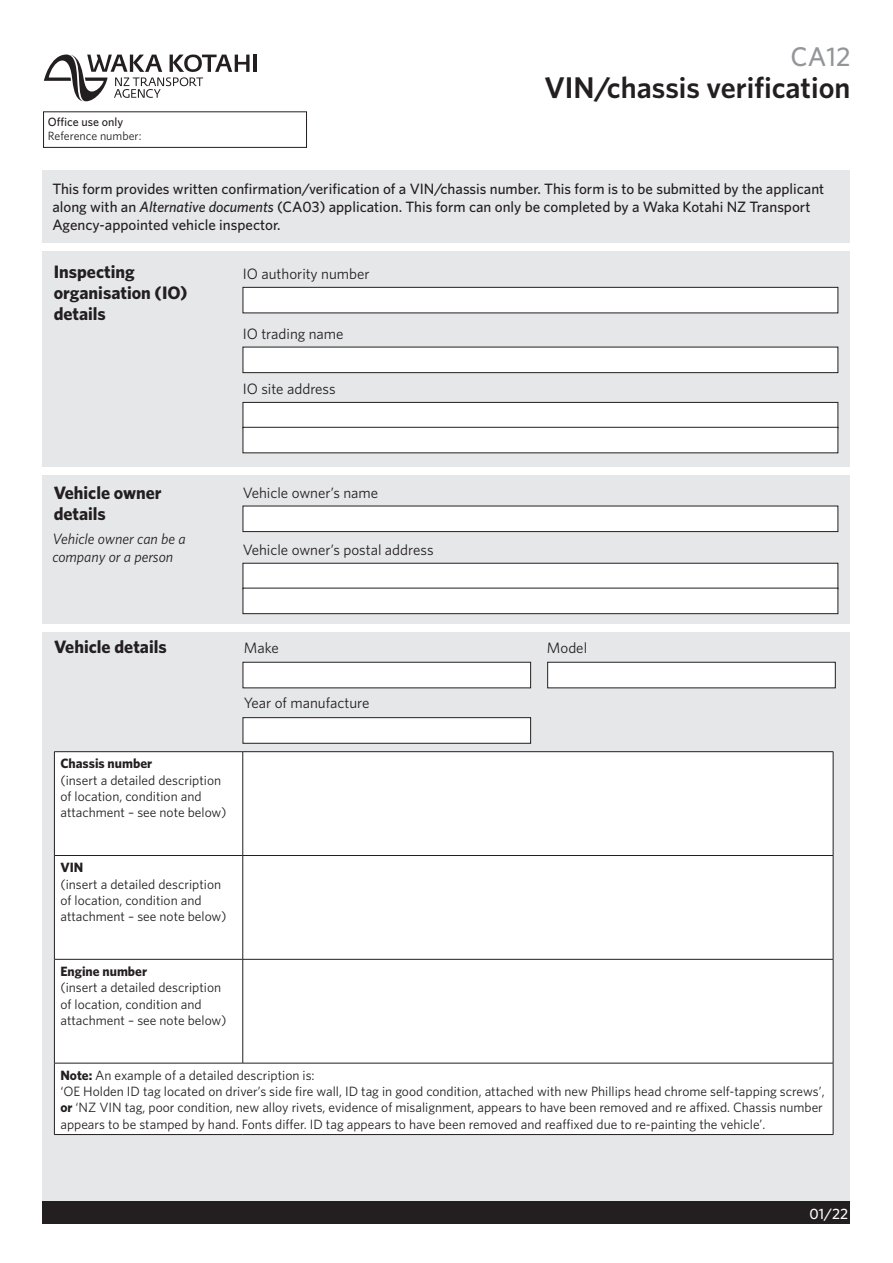
<style>
.page{position:relative;width:893px;height:1263px;background:#fff}
.page>*{position:absolute;margin:0;border:0;box-sizing:border-box;transform-origin:0 0}
.t1{font:600 30px "Whitney";color:#231f20}
.t2{font:500 27px "Whitney";color:#939598}
.head_2{font:700 18px/21px "Whitney";color:#231f20}
.body{font:500 15px/18px "Whitney";color:#231f20}
.body-2{font:15px "Whitney";color:#231f20}
.body-3{font:italic 15px/18px "Whitney";color:#231f20}
.t3{font:500 15px "Whitney";color:#fff}
.t4{font:13.5px/16.2px "Whitney";color:#231f20}
.t5{font:700 13.5px "Whitney";color:#231f20}
.t6{font:12px "Whitney";color:#231f20}
.t7{font:500 12px "Whitney";color:#231f20}
.s1{font-style:italic}
.s2{font-weight:700}
</style>
<div class="page">
<div style="left:42px;top:170px;width:808px;height:1052px;background:#e6e7e9"></div>
<div style="left:42px;top:1201px;width:808px;height:23px;background:#231f20"></div>
<svg style="left:43px;top:111px;width:264px;height:37px"></svg>
<div style="left:35px;top:243px;width:824px;height:7px;background:#fff"></div>
<div style="left:34px;top:625px;width:824px;height:7px;background:#fff"></div>
<div style="left:34px;top:467px;width:824px;height:7px;background:#fff"></div>
<div style="left:243px;top:662px;width:288px;height:26px;background:#fff"></div>
<div style="left:243px;top:662px;width:288px;height:26px;border:1px solid #231f20"></div>
<div style="left:548px;top:662px;width:287px;height:26px;background:#fff"></div>
<div style="left:547px;top:662px;width:288px;height:26px;border:1px solid #231f20"></div>
<div style="left:243px;top:718px;width:288px;height:25px;background:#fff"></div>
<div style="left:243px;top:717px;width:288px;height:26px;border:1px solid #231f20"></div>
<hr style="left:253px;top:55px;width:3px;height:17px;background:#231f20">
<svg style="left:44px;top:55px;width:205px;height:46px"></svg>
<div style="left:243px;top:287px;width:595px;height:26px;background:#fff"></div>
<div style="left:243px;top:287px;width:595px;height:26px;border:1px solid #231f20"></div>
<div style="left:243px;top:347px;width:595px;height:26px;background:#fff"></div>
<div style="left:243px;top:347px;width:595px;height:26px;border:1px solid #231f20"></div>
<div style="left:243px;top:506px;width:595px;height:26px;background:#fff"></div>
<div style="left:243px;top:506px;width:595px;height:26px;border:1px solid #231f20"></div>
<div style="left:243px;top:402px;width:595px;height:26px;background:#fff"></div>
<div style="left:243px;top:402px;width:595px;height:26px;border:1px solid #231f20"></div>
<div style="left:243px;top:427px;width:595px;height:26px;background:#fff"></div>
<div style="left:243px;top:427px;width:595px;height:26px;border:1px solid #231f20"></div>
<div style="left:243px;top:563px;width:595px;height:26px;background:#fff"></div>
<div style="left:243px;top:563px;width:595px;height:26px;border:1px solid #231f20"></div>
<div style="left:243px;top:588px;width:595px;height:26px;background:#fff"></div>
<div style="left:243px;top:588px;width:595px;height:26px;border:1px solid #231f20"></div>
<div style="left:55px;top:752px;width:778px;height:382px;background:#fff"></div>
<hr style="left:54px;top:751px;width:189px;height:1px;background:#231f20">
<hr style="left:54px;top:752px;width:1px;height:103px;background:#231f20">
<hr style="left:243px;top:751px;width:590px;height:1px;background:#231f20">
<hr style="left:243px;top:752px;width:1px;height:103px;background:#231f20">
<hr style="left:833px;top:752px;width:1px;height:103px;background:#231f20">
<hr style="left:54px;top:855px;width:189px;height:1px;background:#231f20">
<hr style="left:54px;top:856px;width:1px;height:103px;background:#231f20">
<hr style="left:243px;top:855px;width:590px;height:1px;background:#231f20">
<hr style="left:243px;top:856px;width:1px;height:103px;background:#231f20">
<hr style="left:833px;top:856px;width:1px;height:103px;background:#231f20">
<hr style="left:54px;top:959px;width:189px;height:1px;background:#231f20">
<hr style="left:54px;top:959px;width:1px;height:104px;background:#231f20">
<hr style="left:243px;top:959px;width:590px;height:1px;background:#231f20">
<hr style="left:243px;top:959px;width:1px;height:104px;background:#231f20">
<hr style="left:833px;top:959px;width:1px;height:104px;background:#231f20">
<hr style="left:54px;top:1063px;width:189px;height:1px;background:#231f20">
<hr style="left:54px;top:1063px;width:1px;height:71px;background:#231f20">
<hr style="left:243px;top:1063px;width:590px;height:1px;background:#231f20">
<hr style="left:833px;top:1063px;width:1px;height:71px;background:#231f20">
<hr style="left:54px;top:1134px;width:189px;height:1px;background:#231f20">
<hr style="left:243px;top:1134px;width:590px;height:1px;background:#231f20">
<p class="t7" style="left:48px;top:114px;width:77px">Office use only</p>
<p class="t6" style="left:48px;top:128px;width:95px">Reference number:</p>
<p class="t2" style="left:791px;top:39px;width:61px">CA12</p>
<p class="t1" style="left:544px;top:68px;width:308px">VIN/chassis verification</p>
<p class="body" style="left:52px;top:179px;width:773px">This form provides written confirmation/verification of a VIN/chassis number. This form is to be submitted by the applicant along with an <span class="s1">Alternative documents</span> (CA03) application. This form can only be completed by a Waka Kotahi NZ Transport<br>Agency-appointed vehicle inspector.</p>
<p class="head_2" style="left:54px;top:261px;width:135px">Inspecting organisation (IO) details</p>
<p class="body-2" style="left:243px;top:264px;width:128px">IO authority number</p>
<p class="body-2" style="left:243px;top:323px;width:102px">IO trading name</p>
<p class="head_2" style="left:54px;top:482px;width:110px">Vehicle owner details</p>
<p class="body-3" style="left:52px;top:529px;width:135px">Vehicle owner can be a company or a person</p>
<p class="body-2" style="left:243px;top:379px;width:94px">IO site address</p>
<p class="body-2" style="left:243px;top:482px;width:137px">Vehicle owner’s name</p>
<p class="body-2" style="left:243px;top:539px;width:192px">Vehicle owner’s postal address</p>
<p class="head_2" style="left:54px;top:636px;width:114px">Vehicle details</p>
<p class="body-2" style="left:244px;top:637px;width:36px">Make</p>
<p class="body-2" style="left:547px;top:637px;width:42px">Model</p>
<p class="body-2" style="left:244px;top:693px;width:127px">Year of manufacture</p>
<p class="t5" style="left:60px;top:755px;width:93px">Chassis number</p>
<p class="t4" style="left:60px;top:771px;width:168px">(insert a detailed description of location, condition and attachment – see note below)</p>
<p class="t5" style="left:60px;top:858px;width:24px">VIN</p>
<p class="t4" style="left:60px;top:875px;width:168px">(insert a detailed description of location, condition and attachment – see note below)</p>
<p class="t5" style="left:60px;top:962px;width:88px">Engine number</p>
<p class="t4" style="left:60px;top:979px;width:168px">(insert a detailed description of location, condition and attachment – see note below)</p>
<p class="t4" style="left:60px;top:1067px;width:256px"><span class="s2">Note:</span> An example of a detailed description is:</p>
<p class="t4" style="left:60px;top:1083px;width:766px">‘OE Holden ID tag located on driver’s side fire wall, ID tag in good condition, attached with new Phillips head chrome self-tapping screws’, <span class="s2">or</span> ‘NZ VIN tag, poor condition, new alloy rivets, evidence of misalignment, appears to have been removed and re affixed. Chassis number appears to be stamped by hand. Fonts differ. ID tag appears to have been removed and reaffixed due to re-painting the vehicle’.</p>
<p class="t3" style="left:809px;top:1204px;width:40px">01/22</p>
</div>
